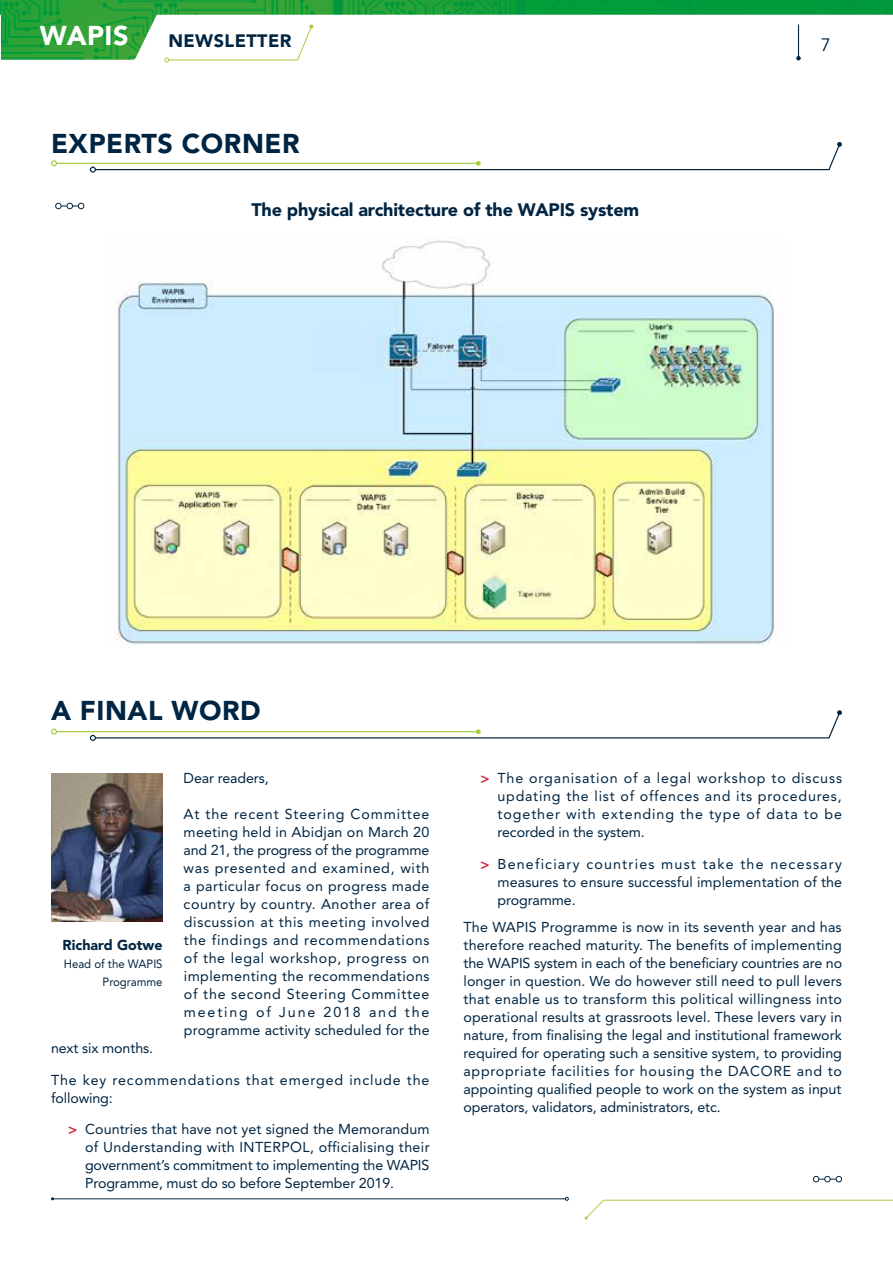
<style>
.page{position:relative;width:893px;height:1263px;background:#fff}
.page>*{position:absolute;margin:0;border:0;box-sizing:border-box;transform-origin:0 0}
.Header_2{font:900 27px "Avenir LT Std";letter-spacing:.02em;color:#002542}
.t1{font:900 27px "Avenir LT Std";letter-spacing:.015em;color:#fff}
.title_2_columns{font:900 18px "Avenir LT Std";letter-spacing:-.01em;color:#002542}
.t2{font:900 18px "Avenir";letter-spacing:.025em;color:#002542}
.t3{font:18px "Avenir";color:#002542}
.TXT_2_column{font:14.25px/18px "Avenir LT Std";color:#002542;text-align:justify}
.TXT_2_column-2{font:14.25px/18px "Avenir LT Std";letter-spacing:.06em;color:#002542}
.TXT{font:900 14.25px "Avenir LT Std";color:#002542}
.TXT-2{font:12px/18px "Avenir LT Std";color:#002542;text-align:right;scale:.95 1}
.s1{font-family:"Frutiger LT Std";font-weight:700;font-size:15px;color:#ce283e}
</style>
<div class="page">
<img style="left:0;top:0;width:1px;height:59px">
<img style="left:1px;top:0;width:892px;height:60px">
<hr style="left:53px;top:1198px;width:512px;height:1px;background:#002542">
<svg style="left:565px;top:1197px;width:4px;height:4px"></svg>
<svg style="left:585px;top:1199px;width:308px;height:21px"></svg>
<hr style="left:798px;top:25px;width:1px;height:33px;background:#002542">
<svg style="left:796px;top:56px;width:5px;height:4px"></svg>
<svg style="left:164px;top:25px;width:149px;height:37px"></svg>
<div style="left:824px;top:1176px;width:7px;height:6px;border:1px solid #002542;border-radius:50%"></div>
<svg style="left:813px;top:1176px;width:11px;height:6px"></svg>
<svg style="left:830px;top:1176px;width:12px;height:6px"></svg>
<img style="left:114px;top:236px;width:665px;height:409px">
<div style="left:55px;top:203px;width:7px;height:6px;border:1px solid #002542;border-radius:50%"></div>
<svg style="left:61px;top:203px;width:23px;height:6px"></svg>
<hr style="left:56px;top:163px;width:422px;height:1px;background:#a7cd45">
<svg style="left:51px;top:160px;width:6px;height:6px"></svg>
<svg style="left:90px;top:142px;width:752px;height:31px"></svg>
<hr style="left:56px;top:731px;width:422px;height:1px;background:#a7cd45">
<svg style="left:51px;top:729px;width:6px;height:6px"></svg>
<svg style="left:90px;top:710px;width:752px;height:31px"></svg>
<img style="left:51px;top:773px;width:111px;height:149px">
<h1 class="t1" style="left:40px;top:19px;width:90px">WAPIS</h1>
<p class="t2" style="left:168px;top:25px;width:125px">NEWSLETTER</p>
<p class="t3" style="left:821px;top:34px;width:12px">7</p>
<p class="Header_2" style="left:51px;top:127px;width:250px">EXPERTS CORNER</p>
<p class="title_2_columns" style="left:251px;top:199px;width:389px">The physical architecture of the WAPIS system</p>
<p class="Header_2" style="left:51px;top:694px;width:211px">A FINAL WORD</p>
<p class="TXT" style="left:63px;top:936px;width:102px">Richard Gotwe</p>
<p class="TXT-2" style="left:64px;top:954px;width:106px">Head of the WAPIS<br>Programme</p>
<p class="TXT_2_column" style="left:184px;top:769px;width:87px">Dear readers,</p>
<p class="TXT_2_column" style="left:184px;top:805px;width:247px">At the recent Steering Committee meeting held in Abidjan on March 20 and 21, the progress of the programme was presented and examined, with a particular focus on progress made country by country. Another area of discussion at this meeting involved the findings and recommendations of the legal workshop, progress on implementing the recommendations of the second Steering Committee meeting of June 2018 and the programme activity scheduled for the</p>
<p class="TXT_2_column" style="left:51px;top:1039px;width:104px">next six months.</p>
<p class="TXT_2_column-2" style="left:51px;top:1071px;width:380px">The key recommendations that emerged include the following:</p>
<p class="TXT_2_column" style="left:85px;top:1120px;width:346px;text-indent:-17px"><span class="s1">&gt;</span> Countries that have not yet signed the Memorandum of Understanding with INTERPOL, officialising their government’s commitment to implementing the WAPIS Programme, must do so before September 2019.</p>
<p class="TXT_2_column" style="left:497px;top:769px;width:346px;text-indent:-17px"><span class="s1">&gt;</span> The organisation of a legal workshop to discuss updating the list of offences and its procedures, together with extending the type of data to be recorded in the system.</p>
<p class="TXT_2_column" style="left:497px;top:855px;width:346px;text-indent:-17px"><span class="s1">&gt;</span> Beneficiary countries must take the necessary measures to ensure successful implementation of the programme.</p>
<p class="TXT_2_column" style="left:463px;top:918px;width:380px">The WAPIS Programme is now in its seventh year and has therefore reached maturity. The benefits of implementing the WAPIS system in each of the beneficiary countries are no longer in question. We do however still need to pull levers that enable us to transform this political willingness into operational results at grassroots level. These levers vary in nature, from finalising the legal and institutional framework required for operating such a sensitive system, to providing appropriate facilities for housing the DACORE and to appointing qualified people to work on the system as input operators, validators, administrators, etc.</p>
</div>
